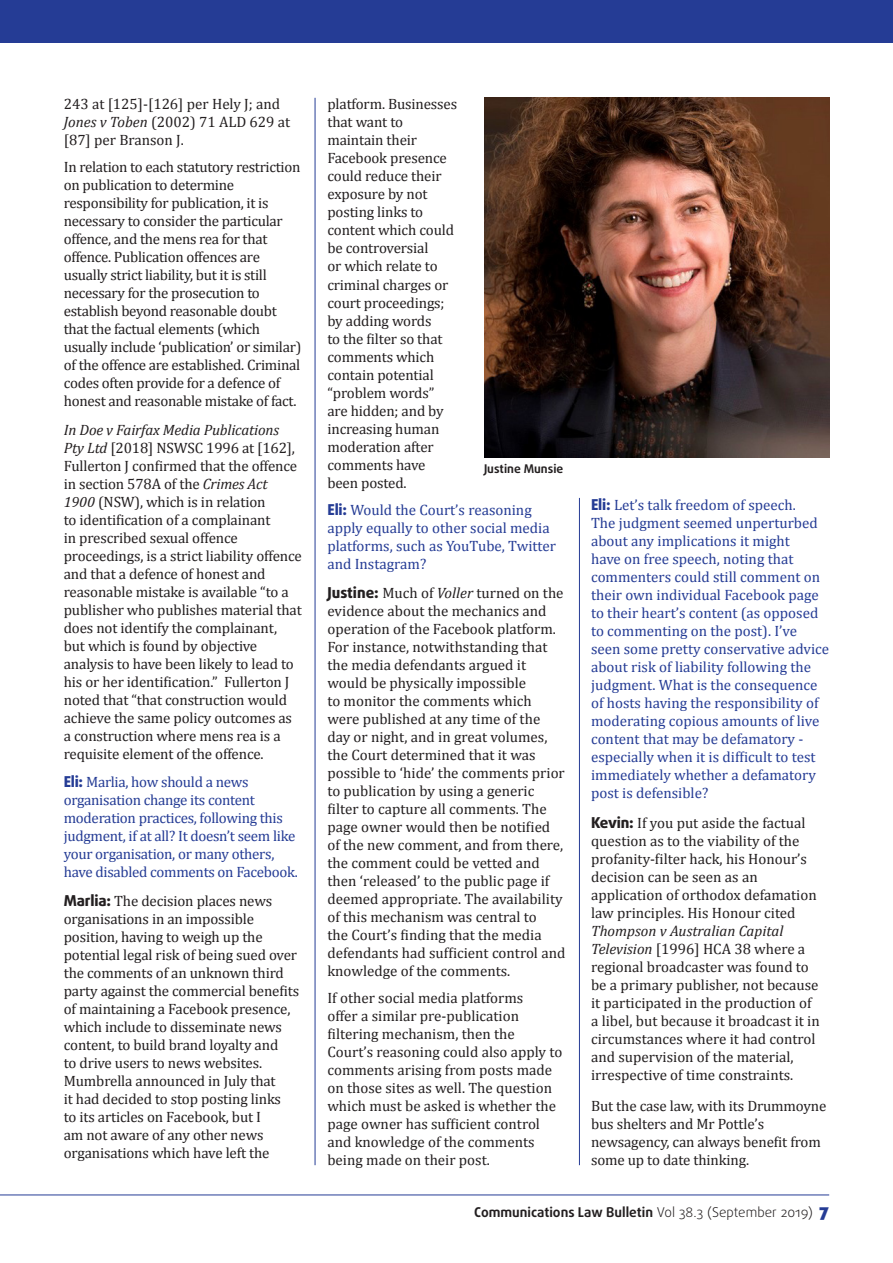
<style>
.page{position:relative;width:893px;height:1263px;background:#fff}
.page>*{position:absolute;margin:0;border:0;box-sizing:border-box;transform-origin:0 0}
.Body_Text{font:15px/18px "Cambria";letter-spacing:-.01em;color:#231f20}
.Body_Text-2{font:15px/18px "Cambria";color:#253c95}
.Body_Text-3{font:15px/18px "Cambria";letter-spacing:-.02em;color:#253c95}
.t1{font:700 13.5px "Daxline Pro";color:#231f20}
.t2{font:700 12px "Daxline Pro";color:#231f20}
.s1{font-style:italic}
.s2{font-family:"Daxline Pro";font-weight:800}
.s3{font-weight:300}
.s4{font-weight:900;font-size:18px;color:#253c95}
</style>
<div class="page">
<hr style="left:0;top:1194px;width:829px;height:1px;background:#253c95">
<div style="left:0;top:0;width:893px;height:43px;background:#253c95"></div>
<img style="left:484px;top:98px;width:345px;height:359px">
<hr style="left:315px;top:98px;width:1px;height:1067px;background:#253c95">
<hr style="left:579px;top:498px;width:1px;height:667px;background:#253c95">
<p class="Body_Text" style="left:64px;top:95px;width:228px">243 at [125]-[126] per Hely J; and<br><span class="s1">Jones v Toben</span> (2002) 71 ALD 629 at [87] per Branson J.</p>
<p class="Body_Text" style="left:64px;top:158px;width:239px">In relation to each statutory restriction on publication to determine responsibility for publication, it is necessary to consider the particular offence, and the mens rea for that offence. Publication offences are usually strict liability, but it is still necessary for the prosecution to establish beyond reasonable doubt that the factual elements (which usually include ‘publication’ or similar) of the offence are established. Criminal codes often provide for a defence of honest and reasonable mistake of fact.</p>
<p class="Body_Text" style="left:64px;top:420px;width:240px"><span class="s1">In Doe v Fairfax Media Publications Pty Ltd</span> [2018] NSWSC 1996 at [162], Fullerton J confirmed that the offence in section 578A of the <span class="s1">Crimes Act 1900</span> (NSW), which is in relation<br>to identification of a complainant<br>in prescribed sexual offence proceedings, is a strict liability offence and that a defence of honest and reasonable mistake is available “to a publisher who publishes material that does not identify the complainant, but which is found by objective analysis to have been likely to lead to his or her identification.” Fullerton J noted that “that construction would achieve the same policy outcomes as a construction where mens rea is a requisite element of the offence.</p>
<p class="Body_Text-3" style="left:64px;top:773px;width:236px"><span class="s2">Eli:</span> Marlia, how should a news organisation change its content moderation practices, following this judgment, if at all? It doesn’t seem like your organisation, or many others, have disabled comments on Facebook.</p>
<p class="Body_Text" style="left:64px;top:892px;width:237px"><span class="s2">Marlia:</span> The decision places news organisations in an impossible position, having to weigh up the potential legal risk of being sued over the comments of an unknown third party against the commercial benefits of maintaining a Facebook presence, which include to disseminate news content, to build brand loyalty and<br>to drive users to news websites.<br>Mumbrella announced in July that<br>it had decided to stop posting links<br>to its articles on Facebook, but I<br>am not aware of any other news organisations which have left the</p>
<p class="Body_Text" style="left:327px;top:95px;width:131px">platform. Businesses that want to maintain their<br>Facebook presence could reduce their exposure by not posting links to content which could be controversial<br>or which relate to criminal charges or court proceedings; by adding words<br>to the filter so that comments which contain potential “problem words” are hidden; and by increasing human moderation after comments have been posted.</p>
<p class="Body_Text-2" style="left:327px;top:500px;width:230px"><span class="s2">Eli:</span> Would the Court’s reasoning apply equally to other social media platforms, such as YouTube, Twitter and Instagram?</p>
<p class="Body_Text" style="left:327px;top:584px;width:239px"><span class="s2">Justine:</span> Much of <span class="s1">Voller</span> turned on the evidence about the mechanics and operation of the Facebook platform.<br>For instance, notwithstanding that the media defendants argued it would be physically impossible<br>to monitor the comments which were published at any time of the day or night, and in great volumes, the Court determined that it was possible to ‘hide’ the comments prior to publication by using a generic filter to capture all comments. The page owner would then be notified of the new comment, and from there, the comment could be vetted and then ‘released’ to the public page if deemed appropriate. The availability of this mechanism was central to<br>the Court’s finding that the media defendants had sufficient control and knowledge of the comments.</p>
<p class="Body_Text" style="left:327px;top:989px;width:236px">If other social media platforms<br>offer a similar pre-publication filtering mechanism, then the<br>Court’s reasoning could also apply to comments arising from posts made on those sites as well. The question which must be asked is whether the page owner has sufficient control and knowledge of the comments being made on their post.</p>
<p class="t2" style="left:484px;top:461px;width:81px">Justine Munsie</p>
<p class="Body_Text-2" style="left:591px;top:495px;width:240px"><span class="s2">Eli:</span> Let’s talk freedom of speech.<br>The judgment seemed unperturbed about any implications it might<br>have on free speech, noting that commenters could still comment on their own individual Facebook page to their heart’s content (as opposed to commenting on the post). I’ve seen some pretty conservative advice about risk of liability following the judgment. What is the consequence of hosts having the responsibility of moderating copious amounts of live content that may be defamatory - especially when it is difficult to test immediately whether a defamatory post is defensible?</p>
<p class="Body_Text" style="left:591px;top:814px;width:230px"><span class="s2">Kevin:</span> If you put aside the factual question as to the viability of the profanity-filter hack, his Honour’s decision can be seen as an application of orthodox defamation law principles. His Honour cited <span class="s1">Thompson v Australian Capital Television</span> [1996] HCA 38 where a regional broadcaster was found to be a primary publisher, not because it participated in the production of a libel, but because it broadcast it in circumstances where it had control and supervision of the material, irrespective of time constraints.</p>
<p class="Body_Text" style="left:591px;top:1097px;width:237px">But the case law, with its Drummoyne bus shelters and Mr Pottle’s newsagency, can always benefit from some up to date thinking.</p>
<p class="t1" style="left:474px;top:1203px;width:356px">Communications Law Bulletin <span class="s3">Vol 38.3 (September 2019)</span> <span class="s4">7</span></p>
</div>
